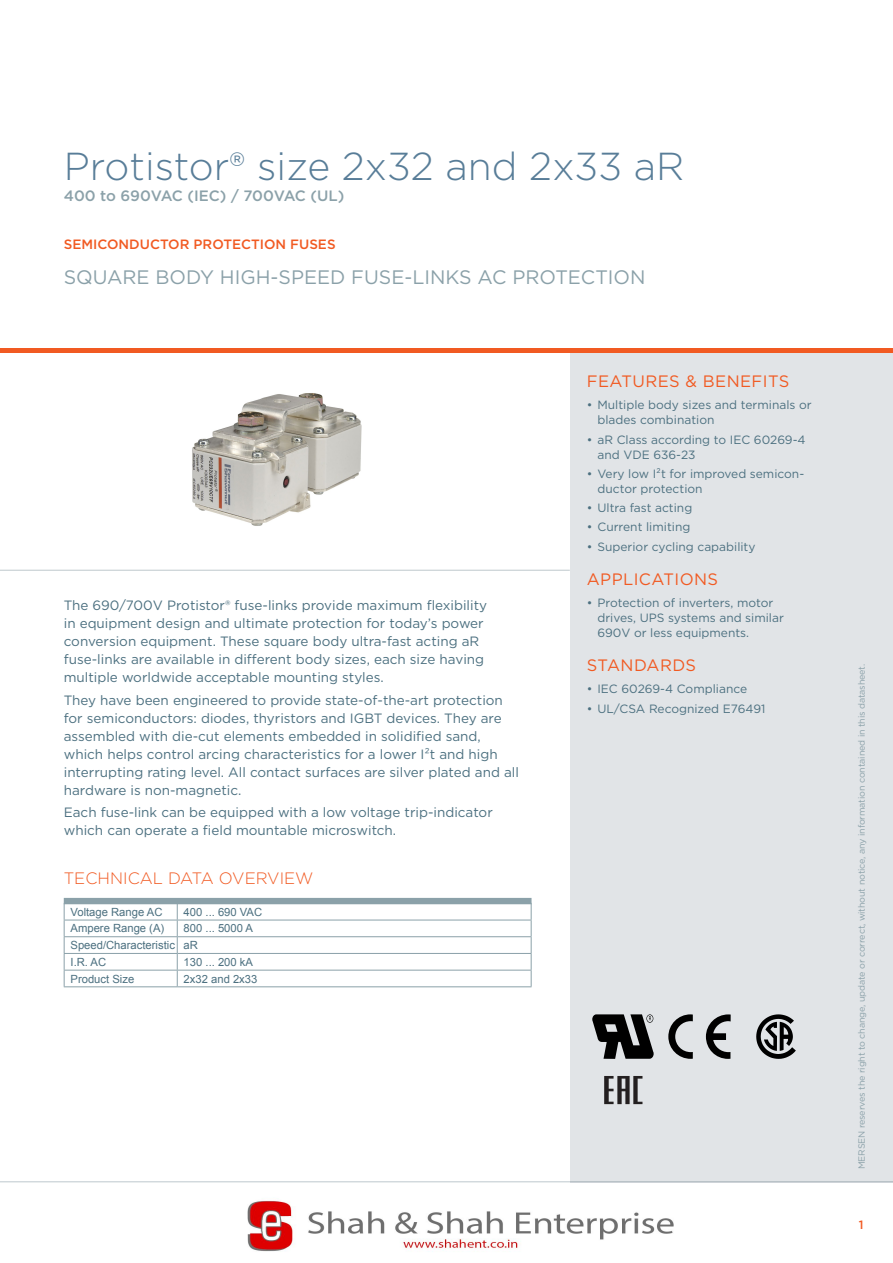
<style>
.page{position:relative;width:893px;height:1263px;background:#fff}
.page>*{position:absolute;margin:0;border:0;box-sizing:border-box;transform-origin:0 0}
.t1{font:300 39px "Gotham";color:#587d98}
.t2{font:19.5px "Gotham";color:#8ba1a9}
.t3{font:16.5px "Gotham";letter-spacing:.025em;color:#f15a22}
.t4{font:300 16.5px "Gotham";color:#f15a22}
.t5{font:500 15px "Gotham";color:#8ba1a9}
.t6{font:13.5px/18px "Gotham";color:#4c7080}
.t7{font:500 13.5px "Gotham";color:#f15a22}
.t8{font:12px/15px "Gotham";color:#4c7080}
.t9{font:500 12px "Gotham";color:#f15a22}
.t10{font:11.25px/16.6px "Arial";color:#4c7080}
.t11{font:9px "Gotham";letter-spacing:-.015em;color:#8ba1a9}
</style>
<div class="page">
<hr style="left:0;top:1181px;width:893px;height:1px;background:#bec8cd">
<div style="left:570px;top:353px;width:323px;height:829px;background:#e1e4e7"></div>
<hr style="left:0;top:349px;width:893px;height:4px;background:#f15a22">
<hr style="left:0;top:570px;width:570px;height:1px;background:#bec8cd">
<div style="left:64px;top:898px;width:467px;height:6px;background:#8ba1a9"></div>
<hr style="left:64px;top:920px;width:113px;height:1px;background:#8ba1a9">
<hr style="left:177px;top:920px;width:354px;height:1px;background:#8ba1a9">
<hr style="left:64px;top:936px;width:113px;height:1px;background:#8ba1a9">
<hr style="left:177px;top:936px;width:354px;height:1px;background:#8ba1a9">
<hr style="left:64px;top:953px;width:113px;height:1px;background:#8ba1a9">
<hr style="left:177px;top:953px;width:354px;height:1px;background:#8ba1a9">
<hr style="left:64px;top:970px;width:113px;height:1px;background:#8ba1a9">
<svg style="left:64px;top:904px;width:1px;height:82px"></svg>
<hr style="left:64px;top:986px;width:113px;height:1px;background:#8ba1a9">
<hr style="left:177px;top:970px;width:354px;height:1px;background:#8ba1a9">
<svg style="left:177px;top:904px;width:1px;height:82px"></svg>
<svg style="left:531px;top:904px;width:1px;height:82px"></svg>
<hr style="left:177px;top:986px;width:354px;height:1px;background:#8ba1a9">
<img style="left:192px;top:393px;width:169px;height:133px">
<svg style="left:592px;top:1014px;width:62px;height:45px"></svg>
<svg style="left:756px;top:1014px;width:40px;height:45px"></svg>
<svg style="left:706px;top:1014px;width:25px;height:45px"></svg>
<svg style="left:668px;top:1014px;width:25px;height:45px"></svg>
<img style="left:604px;top:1076px;width:39px;height:29px">
<img style="left:247px;top:1200px;width:427px;height:52px">
<h1 class="t1" style="left:64px;top:142px;width:622px">Protistor® size 2x32 and 2x33 aR</h1>
<p class="t5" style="left:64px;top:186px;width:282px">400 to 690VAC (IEC) / 700VAC (UL)</p>
<p class="t7" style="left:64px;top:235px;width:273px">SEMICONDUCTOR PROTECTION FUSES</p>
<h2 class="t2" style="left:64px;top:264px;width:583px">SQUARE BODY HIGH-SPEED FUSE-LINKS AC PROTECTION</h2>
<p class="t6" style="left:64px;top:596px;width:425px">The 690/700V Protistor® fuse-links provide maximum flexibility in equipment design and ultimate protection for today’s power conversion equipment. These square body ultra-fast acting aR fuse-links are available in different body sizes, each size having multiple worldwide acceptable mounting styles.</p>
<p class="t6" style="left:64px;top:690px;width:457px">They have been engineered to provide state-of-the-art protection for semiconductors: diodes, thyristors and IGBT devices. They are assembled with die-cut elements embedded in solidified sand, which helps control arcing characteristics for a lower I²t and high interrupting rating level. All contact surfaces are silver plated and all hardware is non-magnetic.</p>
<p class="t6" style="left:64px;top:803px;width:430px">Each fuse-link can be equipped with a low voltage trip-indicator which can operate a field mountable microswitch.</p>
<p class="t4" style="left:64px;top:868px;width:251px">TECHNICAL DATA OVERVIEW</p>
<p class="t10" style="left:71px;top:904px;width:93px">Voltage Range AC</p>
<p class="t10" style="left:184px;top:904px;width:80px">400 ... 690 VAC</p>
<p class="t10" style="left:71px;top:920px;width:95px">Ampere Range (A)</p>
<p class="t10" style="left:71px;top:920px;width:184px;text-indent:113px">800 ... 5000 A<br>Speed/Characteristic aR<br>I.R. AC</p>
<p class="t10" style="left:184px;top:954px;width:71px">130 ... 200 kA</p>
<p class="t10" style="left:71px;top:970px;width:65px">Product Size</p>
<p class="t10" style="left:184px;top:970px;width:75px">2x32 and 2x33</p>
<p class="t3" style="left:587px;top:371px;width:204px">FEATURES &amp; BENEFITS</p>
<p class="t8" style="left:597px;top:397px;width:216px;text-indent:-11px">• Multiple body sizes and terminals or blades combination</p>
<p class="t8" style="left:597px;top:432px;width:210px;text-indent:-11px">• aR Class according to IEC 60269-4 and VDE 636-23</p>
<p class="t8" style="left:597px;top:466px;width:208px;text-indent:-11px">• Very low I²t for improved semicon&shy;ductor protection</p>
<p class="t8" style="left:587px;top:500px;width:107px">• Ultra fast acting</p>
<p class="t8" style="left:587px;top:519px;width:105px">• Current limiting</p>
<p class="t8" style="left:587px;top:539px;width:170px">• Superior cycling capability</p>
<p class="t3" style="left:587px;top:569px;width:133px">APPLICATIONS</p>
<p class="t8" style="left:597px;top:595px;width:188px;text-indent:-11px">• Protection of inverters, motor drives, UPS systems and similar<br>690V or less equipments.</p>
<p class="t3" style="left:587px;top:655px;width:111px">STANDARDS</p>
<p class="t8" style="left:587px;top:681px;width:162px">• IEC 60269-4 Compliance</p>
<p class="t8" style="left:587px;top:701px;width:180px">• UL/CSA Recognized E76491</p>
<p class="t11" style="left:856px;top:1169px;width:507px;rotate:-90deg">MERSEN reserves the right to change, update or correct, without notice, any information contained in this datasheet.</p>
<p class="t9" style="left:859px;top:1217px;width:6px">1</p>
</div>
